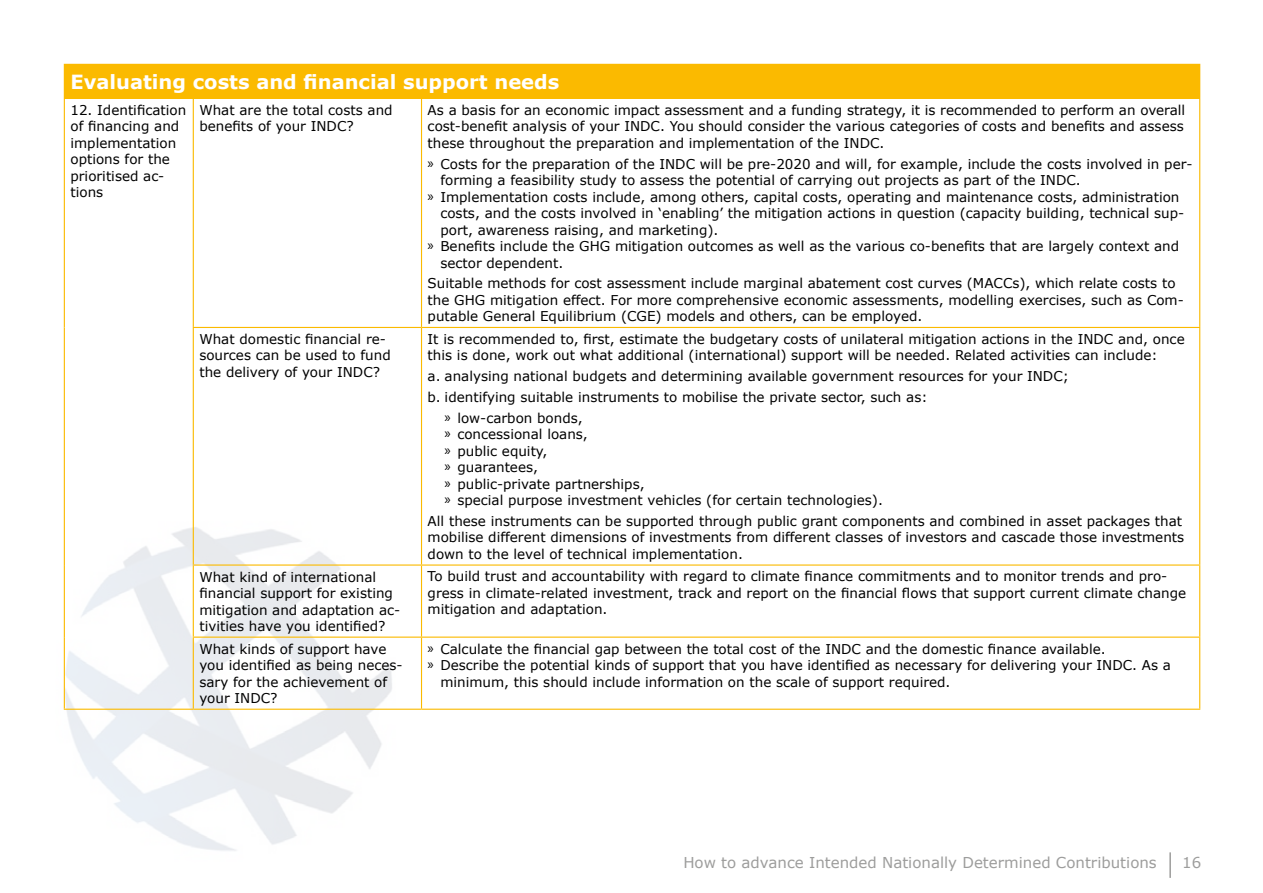
<style>
.page{position:relative;width:1263px;height:893px;background:#fff}
.page>*{position:absolute;margin:0;border:0;box-sizing:border-box;transform-origin:0 0}
.t1{font:700 19.5px "Verdana";color:#fff}
.t2{font:15px "Verdana";color:#9d9d9c}
.t3{font:13.5px/16.5px "Verdana";color:#000}
.s1{font-family:"Myriad Pro";font-size:15px}
</style>
<div class="page">
<hr style="left:1169px;top:852px;width:2px;height:26px;background:#9d9d9c">
<img style="left:63px;top:438px;width:422px;height:413px">
<div style="left:64px;top:64px;width:1136px;height:34px;background:#fbba00"></div>
<hr style="left:64px;top:99px;width:1px;height:228px;background:#fbba00">
<hr style="left:64px;top:327px;width:1px;height:238px;background:#fbba00">
<hr style="left:64px;top:565px;width:1px;height:72px;background:#fbba00">
<hr style="left:64px;top:637px;width:1px;height:72px;background:#fbba00">
<hr style="left:64px;top:709px;width:129px;height:1px;background:#fbba00">
<hr style="left:193px;top:99px;width:1px;height:228px;background:#fbba00">
<hr style="left:421px;top:99px;width:1px;height:228px;background:#fbba00">
<hr style="left:1199px;top:99px;width:1px;height:228px;background:#fbba00">
<hr style="left:193px;top:327px;width:228px;height:1px;background:#fbba00">
<hr style="left:193px;top:328px;width:1px;height:236px;background:#fbba00">
<hr style="left:421px;top:327px;width:779px;height:1px;background:#fbba00">
<hr style="left:421px;top:328px;width:1px;height:236px;background:#fbba00">
<hr style="left:1199px;top:328px;width:1px;height:236px;background:#fbba00">
<hr style="left:193px;top:564px;width:228px;height:2px;background:#fbba00">
<hr style="left:193px;top:566px;width:1px;height:71px;background:#fbba00">
<hr style="left:421px;top:564px;width:779px;height:2px;background:#fbba00">
<hr style="left:421px;top:566px;width:1px;height:71px;background:#fbba00">
<hr style="left:1199px;top:566px;width:1px;height:71px;background:#fbba00">
<hr style="left:193px;top:637px;width:228px;height:1px;background:#fbba00">
<hr style="left:193px;top:638px;width:1px;height:71px;background:#fbba00">
<hr style="left:421px;top:637px;width:779px;height:1px;background:#fbba00">
<hr style="left:421px;top:638px;width:1px;height:71px;background:#fbba00">
<hr style="left:1199px;top:638px;width:1px;height:71px;background:#fbba00">
<hr style="left:193px;top:709px;width:228px;height:1px;background:#fbba00">
<hr style="left:421px;top:709px;width:779px;height:1px;background:#fbba00">
<hr style="left:64px;top:98px;width:129px;height:1px;background:#fbba00">
<hr style="left:193px;top:98px;width:228px;height:1px;background:#fbba00">
<hr style="left:421px;top:98px;width:779px;height:1px;background:#fbba00">
<h1 class="t1" style="left:70px;top:68px;width:490px">Evaluating costs and financial support needs</h1>
<p class="t3" style="left:70px;top:102px;width:117px">12. Identification of financing and implementation options for the prioritised ac&shy;tions</p>
<p class="t3" style="left:199px;top:101px;width:195px">What are the total costs and benefits of your INDC?</p>
<p class="t3" style="left:428px;top:101px;width:759px;text-align:justify">As a basis for an economic impact assessment and a funding strategy, it is recommended to perform an overall cost-benefit analysis of your INDC. You should consider the various categories of costs and benefits and assess these throughout the preparation and implementation of the INDC.</p>
<p class="t3" style="left:428px;top:155px;width:766px"><span class="s1">»</span> Costs for the preparation of the INDC will be pre-2020 and will, for example, include the costs involved in per-</p>
<p class="t3" style="left:440px;top:172px;width:642px">forming a feasibility study to assess the potential of carrying out projects as part of the INDC.</p>
<p class="t3" style="left:428px;top:188px;width:753px"><span class="s1">»</span> Implementation costs include, among others, capital costs, operating and maintenance costs, administration</p>
<p class="t3" style="left:440px;top:205px;width:745px">costs, and the costs involved in ‘enabling’ the mitigation actions in question (capacity building, technical sup-</p>
<p class="t3" style="left:440px;top:221px;width:280px">port, awareness raising, and marketing).</p>
<p class="t3" style="left:428px;top:238px;width:753px"><span class="s1">»</span> Benefits include the GHG mitigation outcomes as well as the various co-benefits that are largely context and</p>
<p class="t3" style="left:440px;top:254px;width:124px">sector dependent.</p>
<p class="t3" style="left:428px;top:275px;width:758px">Suitable methods for cost assessment include marginal abatement cost curves (MACCs), which relate costs to the GHG mitigation effect. For more comprehensive economic assessments, modelling exercises, such as Com&shy;putable General Equilibrium (CGE) models and others, can be employed.</p>
<p class="t3" style="left:199px;top:331px;width:193px">What domestic financial re&shy;sources can be used to fund the delivery of your INDC?</p>
<p class="t3" style="left:428px;top:331px;width:758px">It is recommended to, first, estimate the budgetary costs of unilateral mitigation actions in the INDC and, once this is done, work out what additional (international) support will be needed. Related activities can include:</p>
<p class="t3" style="left:428px;top:368px;width:643px">a. analysing national budgets and determining available government resources for your INDC;</p>
<p class="t3" style="left:428px;top:389px;width:501px">b. identifying suitable instruments to mobilise the private sector, such as:</p>
<p class="t3" style="left:445px;top:409px;width:140px"><span class="s1">»</span> low-carbon bonds,</p>
<p class="t3" style="left:445px;top:426px;width:440px"><span class="s1">»</span> concessional loans,<br><span class="s1">»</span> public equity,<br><span class="s1">»</span> guarantees,<br><span class="s1">»</span> public-private partnerships,<br><span class="s1">»</span> special purpose investment vehicles (for certain technologies).</p>
<p class="t3" style="left:428px;top:513px;width:758px">All these instruments can be supported through public grant components and combined in asset packages that mobilise different dimensions of investments from different classes of investors and cascade those investments down to the level of technical implementation.</p>
<p class="t3" style="left:199px;top:568px;width:202px">What kind of international financial support for existing mitigation and adaptation ac&shy;tivities have you identified?</p>
<p class="t3" style="left:428px;top:568px;width:760px">To build trust and accountability with regard to climate finance commitments and to monitor trends and pro&shy;gress in climate-related investment, track and report on the financial flows that support current climate change mitigation and adaptation.</p>
<p class="t3" style="left:199px;top:640px;width:205px">What kinds of support have you identified as being neces&shy;sary for the achievement of your INDC?</p>
<p class="t3" style="left:428px;top:640px;width:679px"><span class="s1">»</span> Calculate the financial gap between the total cost of the INDC and the domestic finance available.</p>
<p class="t3" style="left:428px;top:657px;width:745px"><span class="s1">»</span> Describe the potential kinds of support that you have identified as necessary for delivering your INDC. As a</p>
<p class="t3" style="left:440px;top:673px;width:512px">minimum, this should include information on the scale of support required.</p>
<p class="t2" style="left:683px;top:852px;width:475px">How to advance Intended Nationally Determined Contributions</p>
<p class="t2" style="left:1182px;top:852px;width:21px">16</p>
</div>
